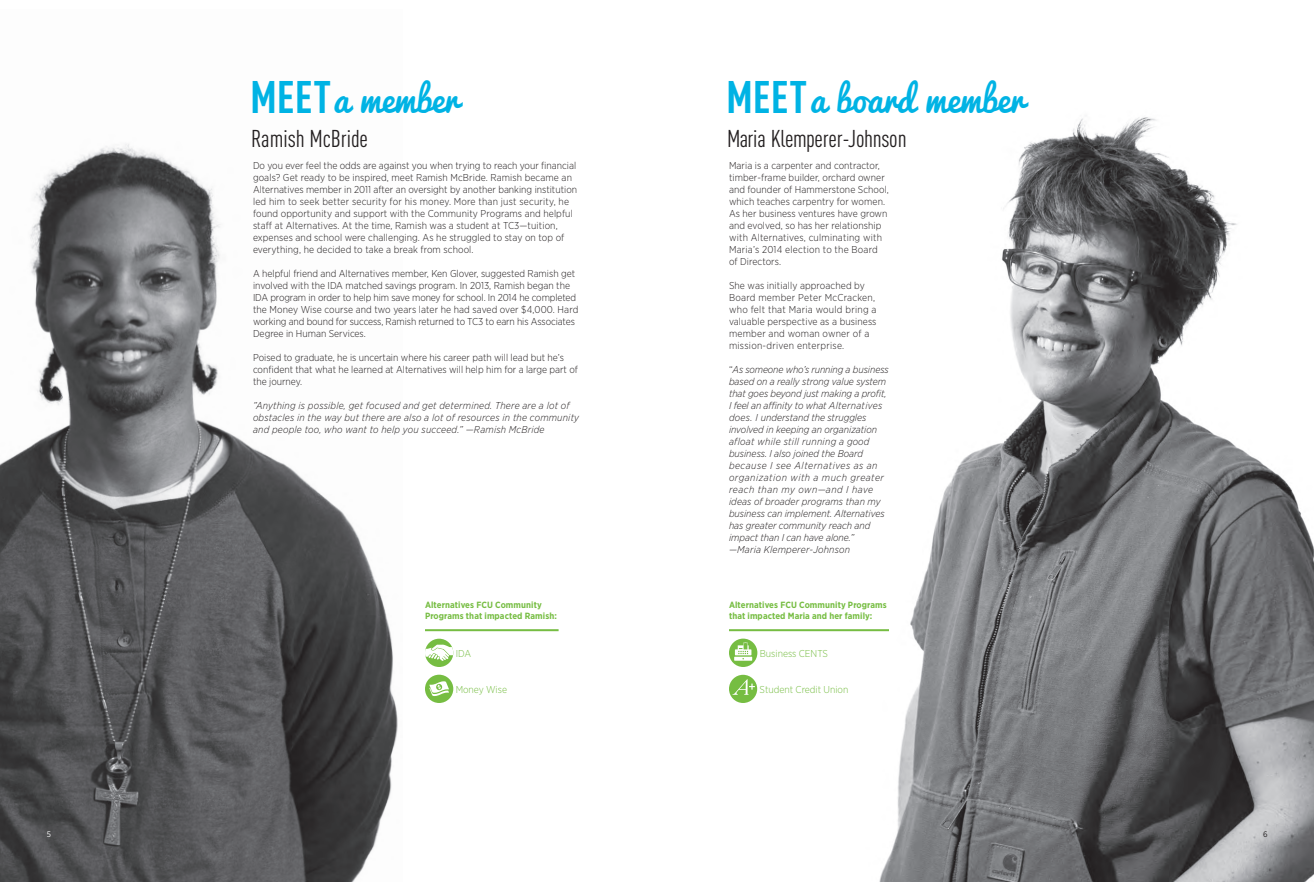
<style>
.page{position:relative;width:1314px;height:882px;background:#fff}
.page>*{position:absolute;margin:0;border:0;box-sizing:border-box;transform-origin:0 0}
.t1{font:35px "Pacifico";color:#00b3e4}
.t2{font:24px "DIN Cond";color:#231f20}
.t3{font:300 10px/12px "Gotham Narrow";letter-spacing:.005em;color:#231f20}
.t4{font:italic 300 10px/12px "Gotham Narrow";letter-spacing:.01em;color:#231f20}
.t5{font:300 10px "Gotham Narrow";color:#76bd42}
.t6{font:700 9px/11px "Gotham Narrow";letter-spacing:.01em;color:#76bd42}
.t7{font:8px "Gotham Narrow";color:#fff}
.t8{font:8px "Gotham Narrow";color:#231f20}
.s1{font-family:"DIN Cond";font-weight:700;font-size:45px}
.s2{font-style:normal}
</style>
<div class="page">
<img style="left:801px;top:117px;width:513px;height:765px">
<hr style="left:729px;top:629px;width:160px;height:2px;background:#76bd42">
<div style="left:729px;top:639px;width:28px;height:28px;background:#76bd42;border-radius:50%"></div>
<svg style="left:734px;top:642px;width:18px;height:19px"></svg>
<div style="left:729px;top:675px;width:28px;height:28px;background:#76bd42;border-radius:50%"></div>
<svg style="left:732px;top:679px;width:23px;height:16px"></svg>
<img style="left:0;top:144px;width:398px;height:738px">
<hr style="left:425px;top:629px;width:134px;height:2px;background:#76bd42">
<div style="left:425px;top:639px;width:28px;height:28px;background:#76bd42;border-radius:50%"></div>
<svg style="left:425px;top:645px;width:28px;height:16px"></svg>
<div style="left:425px;top:675px;width:28px;height:28px;background:#76bd42;border-radius:50%"></div>
<svg style="left:429px;top:681px;width:20px;height:15px"></svg>
<p class="t1" style="left:250px;top:69px;width:210px"><span class="s1">MEET</span> a member</p>
<p class="t2" style="left:251px;top:125px;width:118px">Ramish McBride</p>
<p class="t3" style="left:253px;top:159px;width:326px">Do you ever feel the odds are against you when trying to reach your financial goals? Get ready to be inspired, meet Ramish McBride. Ramish became an Alternatives member in 2011 after an oversight by another banking institution led him to seek better security for his money. More than just security, he found opportunity and support with the Community Programs and helpful staff at Alternatives. At the time, Ramish was a student at TC3—tuition, expenses and school were challenging. As he struggled to stay on top of everything, he decided to take a break from school.</p>
<p class="t3" style="left:253px;top:267px;width:327px">A helpful friend and Alternatives member, Ken Glover, suggested Ramish get involved with the IDA matched savings program. In 2013, Ramish began the IDA program in order to help him save money for school. In 2014 he completed the Money Wise course and two years later he had saved over $4,000. Hard working and bound for success, Ramish returned to TC3 to earn his Associates Degree in Human Services.</p>
<p class="t3" style="left:253px;top:351px;width:326px">Poised to graduate, he is uncertain where his career path will lead but he’s confident that what he learned at Alternatives will help him for a large part of the journey.</p>
<p class="t4" style="left:253px;top:399px;width:328px">”Anything is possible, get focused and get determined. There are a lot of obstacles in the way but there are also a lot of resources in the community and people too, who want to help you succeed.” —Ramish McBride</p>
<p class="t6" style="left:425px;top:599px;width:133px">Alternatives FCU Community<br>Programs that impacted Ramish:</p>
<p class="t5" style="left:456px;top:647px;width:17px">IDA</p>
<p class="t5" style="left:456px;top:683px;width:53px">Money Wise</p>
<p class="t1" style="left:726px;top:69px;width:300px"><span class="s1">MEET</span> a board member</p>
<p class="t2" style="left:727px;top:125px;width:181px">Maria Klemperer-Johnson</p>
<p class="t3" style="left:729px;top:159px;width:161px">Maria is a carpenter and contractor, timber-frame builder, orchard owner and founder of Hammerstone School, which teaches carpentry for women.<br>As her business ventures have grown and evolved, so has her relationship with Alternatives, culminating with Maria’s 2014 election to the Board of Directors.</p>
<p class="t3" style="left:729px;top:279px;width:149px">She was initially approached by<br>Board member Peter McCracken, who felt that Maria would bring a valuable perspective as a business member and woman owner of a mission-driven enterprise.</p>
<p class="t4" style="left:729px;top:363px;width:161px"><span class="s2">“</span>As someone who’s running a business based on a really strong value system that goes beyond just making a profit, I feel an affinity to what Alternatives does. I understand the struggles involved in keeping an organization afloat while still running a good business. I also joined the Board because I see Alternatives as an organization with a much greater reach than my own—and I have ideas of broader programs than my business can implement. Alternatives has greater community reach and impact than I can have alone.” —Maria Klemperer-Johnson</p>
<p class="t6" style="left:729px;top:599px;width:159px">Alternatives FCU Community Programs that impacted Maria and her family:</p>
<p class="t5" style="left:760px;top:647px;width:70px">Business CENTS</p>
<p class="t5" style="left:760px;top:683px;width:90px">Student Credit Union</p>
<p class="t7" style="left:47px;top:830px;width:6px">5</p>
<p class="t8" style="left:1263px;top:830px;width:6px">6</p>
</div>
